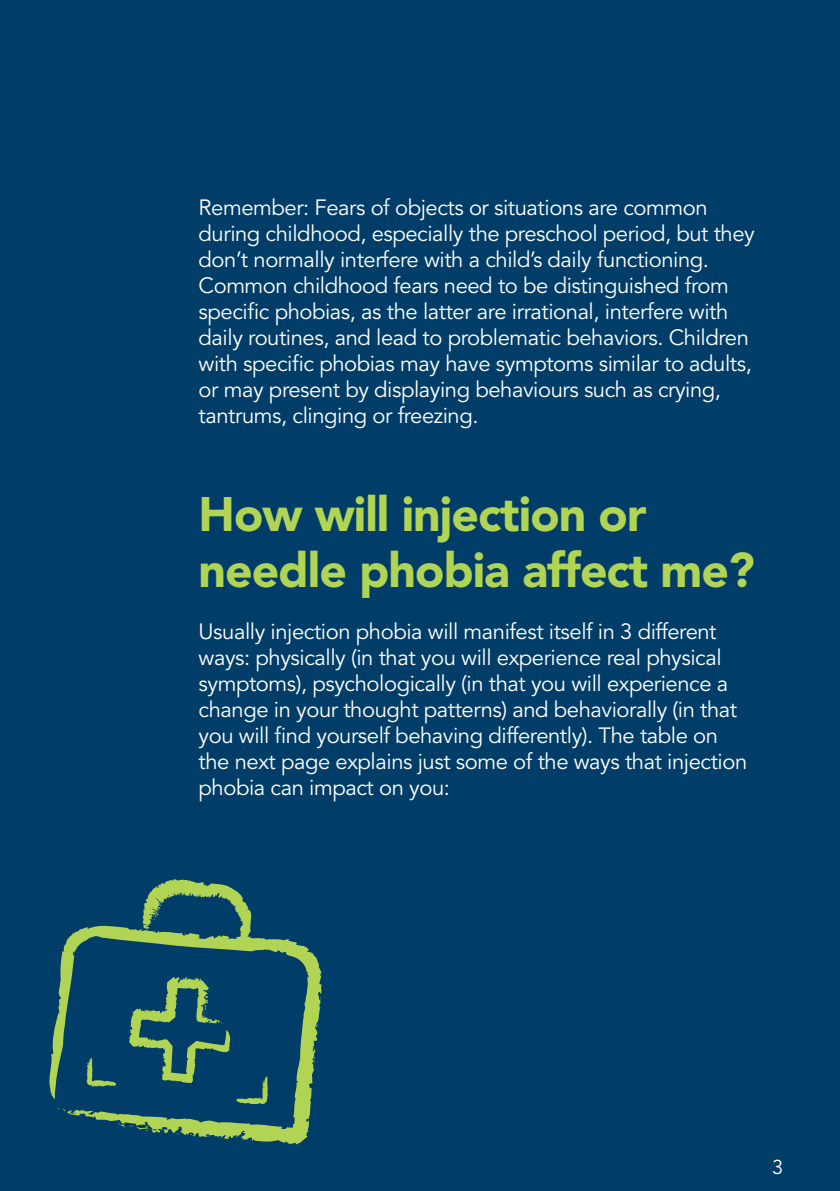
<style>
.page{position:relative;width:840px;height:1191px;background:#fff}
.page>*{position:absolute;margin:0;border:0;box-sizing:border-box;transform-origin:0 0}
.t1{font:900 48px/56px "Avenir LT Std";letter-spacing:-.02em;color:#b2d454}
.t2{font:22px/26px "Avenir LT Std";letter-spacing:-.02em;color:#fff}
.t3{font:20px "Avenir LT Std";color:#fff}
</style>
<div class="page">
<div style="left:0;top:0;width:839px;height:1191px;background:#003e69"></div>
<svg style="left:49px;top:925px;width:273px;height:220px"></svg>
<svg style="left:57px;top:1107px;width:9px;height:4px"></svg>
<svg style="left:146px;top:1128px;width:4px;height:3px"></svg>
<svg style="left:142px;top:879px;width:111px;height:62px"></svg>
<svg style="left:86px;top:1057px;width:30px;height:30px"></svg>
<svg style="left:129px;top:971px;width:139px;height:135px"></svg>
<p class="t2" style="left:198px;top:195px;width:557px">Remember: Fears of objects or situations are common during childhood, especially the preschool period, but they don’t normally interfere with a child’s daily functioning.<br>Common childhood fears need to be distinguished from specific phobias, as the latter are irrational, interfere with daily routines, and lead to problematic behaviors. Children with specific phobias may have symptoms similar to adults, or may present by displaying behaviours such as crying, tantrums, clinging or freezing.</p>
<h1 class="t1" style="left:198px;top:486px;width:557px">How will injection or needle phobia affect me?</h1>
<p class="t2" style="left:198px;top:619px;width:550px">Usually injection phobia will manifest itself in 3 different ways: physically (in that you will experience real physical symptoms), psychologically (in that you will experience a change in your thought patterns) and behaviorally (in that you will find yourself behaving differently). The table on the next page explains just some of the ways that injection phobia can impact on you:</p>
<p class="t3" style="left:771px;top:1155px;width:13px">3</p>
</div>
